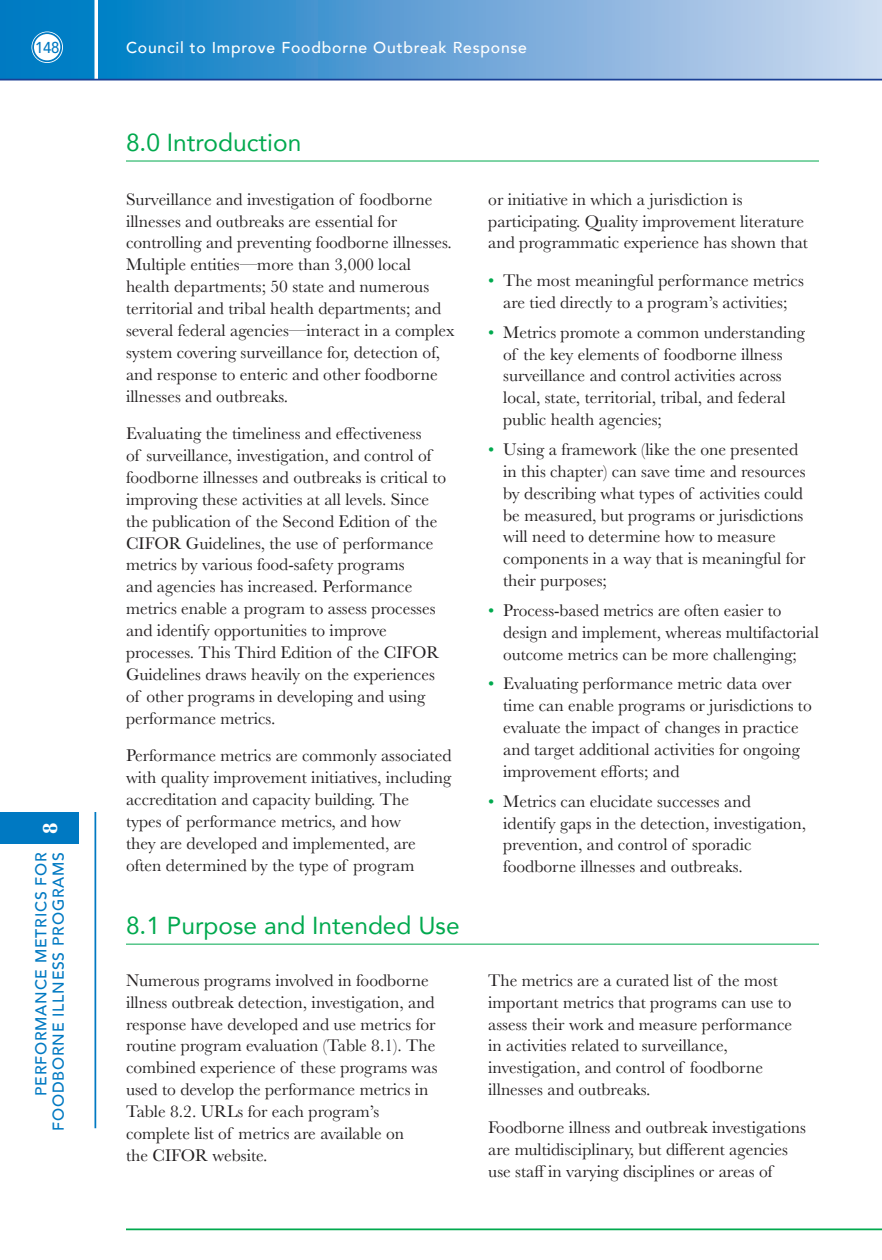
<style>
.page{position:relative;width:882px;height:1260px;background:#fff}
.page>*{position:absolute;margin:0;border:0;box-sizing:border-box;transform-origin:0 0}
.Top_Level_Header_Gre{font:24.5px "Avenir";color:#00a94e}
.t1{font:700 21px "Baskerville";color:#fff}
.Body_Copy{font:17.5px/21.9px "Baskerville";color:#231f20}
._0625_Bullet_Return{font:17.5px/21.9px "Baskerville";color:#231f20}
.t2{font:500 15.75px/17.5px "Avenir";letter-spacing:.05em;color:#0079c2;text-align:right}
.t3{font:500 15.75px "Avenir";letter-spacing:.05em;color:#fff}
.t4{font:500 15.75px "Avenir";letter-spacing:.05em;color:#0079c2;scale:.95 1}
.s1{color:#00a94e}
</style>
<div class="page">
<div style="left:0;top:0;width:882px;height:79px;background:linear-gradient(to right,#0073c0,#d4d7ef)"></div>
<svg style="left:94px;top:0;width:4px;height:81px"></svg>
<hr style="left:0;top:79px;width:882px;height:1px;background:#1b3f94">
<div style="left:32px;top:32px;width:31px;height:31px;border:5px solid #fff;border-radius:50%"></div>
<div style="left:33px;top:33px;width:28px;height:28px;background:#fff;border-radius:50%"></div>
<div style="left:32px;top:32px;width:30px;height:30px;border:2px solid #0079c2;border-radius:50%"></div>
<hr style="left:126px;top:1228px;width:756px;height:2px;background:#00a94e">
<div style="left:0;top:812px;width:79px;height:31px;background:#0079c2"></div>
<hr style="left:94px;top:812px;width:2px;height:316px;background:#0079c2">
<hr style="left:126px;top:161px;width:693px;height:1px;background:#00a94e">
<hr style="left:126px;top:944px;width:693px;height:1px;background:#00a94e">
<p class="t4" style="left:35px;top:34px;width:27px">148</p>
<p class="t3" style="left:126px;top:34px;width:403px">Council to Improve Foodborne Outbreak Response</p>
<p class="t1" style="left:36px;top:834px;width:13px;rotate:-90deg">8</p>
<p class="t2" style="left:31px;top:1131px;width:280px;rotate:-90deg">PERFORMANCE METRICS FOR<br>FOODBORNE ILLNESS PROGRAMS</p>
<p class="Top_Level_Header_Gre" style="left:126px;top:122px;width:177px">8.0 Introduction</p>
<p class="Body_Copy" style="left:126px;top:188px;width:330px">Surveillance and investigation of foodborne illnesses and outbreaks are essential for controlling and preventing foodborne illnesses.<br>Multiple entities—more than 3,000 local health departments; 50 state and numerous territorial and tribal health departments; and several federal agencies—interact in a complex system covering surveillance for, detection of, and response to enteric and other foodborne illnesses and outbreaks.</p>
<p class="Body_Copy" style="left:126px;top:423px;width:322px">Evaluating the timeliness and effectiveness<br>of surveillance, investigation, and control of foodborne illnesses and outbreaks is critical to improving these activities at all levels. Since the publication of the Second Edition of the CIFOR Guidelines, the use of performance metrics by various food-safety programs<br>and agencies has increased. Performance metrics enable a program to assess processes and identify opportunities to improve processes. This Third Edition of the CIFOR Guidelines draws heavily on the experiences of other programs in developing and using performance metrics.</p>
<p class="Body_Copy" style="left:126px;top:745px;width:327px">Performance metrics are commonly associated with quality improvement initiatives, including accreditation and capacity building. The<br>types of performance metrics, and how<br>they are developed and implemented, are often determined by the type of program</p>
<p class="Top_Level_Header_Gre" style="left:126px;top:905px;width:335px">8.1 Purpose and Intended Use</p>
<p class="Body_Copy" style="left:488px;top:188px;width:321px">or initiative in which a jurisdiction is participating. Quality improvement literature and programmatic experience has shown that</p>
<p class="_0625_Bullet_Return" style="left:488px;top:270px;width:317px;text-align:center"><span class="s1">•</span> The most meaningful performance metrics are tied directly to a program’s activities;</p>
<p class="_0625_Bullet_Return" style="left:503px;top:321px;width:303px;text-indent:-15px"><span class="s1">•</span> Metrics promote a common understanding of the key elements of foodborne illness surveillance and control activities across local, state, territorial, tribal, and federal public health agencies;</p>
<p class="_0625_Bullet_Return" style="left:503px;top:439px;width:304px;text-indent:-15px"><span class="s1">•</span> Using a framework (like the one presented in this chapter) can save time and resources by describing what types of activities could be measured, but programs or jurisdictions will need to determine how to measure components in a way that is meaningful for their purposes;</p>
<p class="_0625_Bullet_Return" style="left:503px;top:600px;width:317px;text-indent:-15px"><span class="s1">•</span> Process-based metrics are often easier to design and implement, whereas multifactorial outcome metrics can be more challenging;</p>
<p class="_0625_Bullet_Return" style="left:503px;top:673px;width:310px;text-indent:-15px"><span class="s1">•</span> Evaluating performance metric data over time can enable programs or jurisdictions to evaluate the impact of changes in practice and target additional activities for ongoing improvement efforts; and</p>
<p class="Body_Copy" style="left:503px;top:790px;width:304px;text-indent:-15px"><span class="s1">•</span> Metrics can elucidate successes and identify gaps in the detection, investigation, prevention, and control of sporadic foodborne illnesses and outbreaks.</p>
<p class="Body_Copy" style="left:126px;top:970px;width:313px">Numerous programs involved in foodborne illness outbreak detection, investigation, and response have developed and use metrics for routine program evaluation (Table 8.1). The combined experience of these programs was used to develop the performance metrics in Table 8.2. URLs for each program’s complete list of metrics are available on<br>the CIFOR website.</p>
<p class="Body_Copy" style="left:488px;top:970px;width:305px">The metrics are a curated list of the most important metrics that programs can use to assess their work and measure performance in activities related to surveillance, investigation, and control of foodborne illnesses and outbreaks.</p>
<p class="Body_Copy" style="left:488px;top:1117px;width:319px">Foodborne illness and outbreak investigations are multidisciplinary, but different agencies use staff in varying disciplines or areas of</p>
</div>
